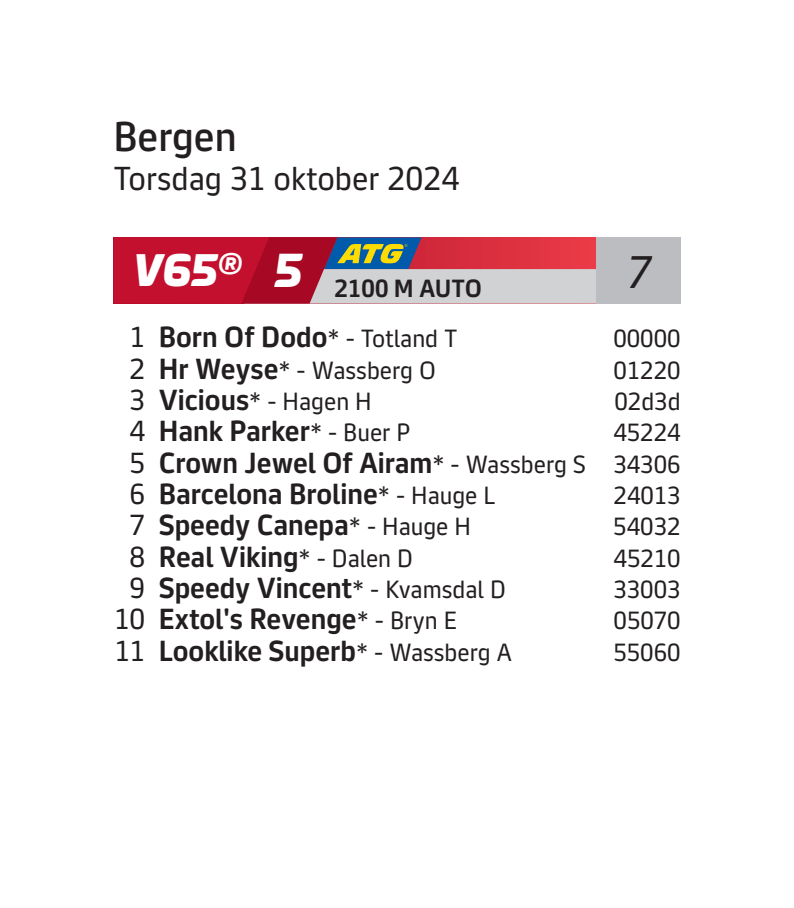
<style>
.page{position:relative;width:794px;height:908px;background:#fff}
.page>*{position:absolute;margin:0;border:0;box-sizing:border-box;transform-origin:0 0}
.t1{font:46px "ATG Rubrik";color:#fff}
.t2{font:44px "ATG Rubrik";color:#fff}
.t3{font:italic 44px "ATG Text";color:#231f20}
.t4{font:500 40px "ATG Text";color:#231f20}
.t5{font:32px "ATG Text";color:#231f20}
.HorseAndRider{font:700 28px "ATG Text";color:#231f20}
.S_REKORD{font:28px "ATG Text";color:#231f20}
.S_REKORD-2{font:24px "ATG Text";color:#231f20}
.HorseAndRider-2{font:24px "ATG Text";color:#231f20}
.t6{font:700 24px "ATG Text";color:#231f20}
.s1{font-weight:400;font-size:24px}
.s2{font-weight:700;font-size:28px}
</style>
<div class="page">
<div style="left:595px;top:237px;width:85px;height:66px;background:#bcbdc0"></div>
<svg style="left:113px;top:237px;width:483px;height:66px;background:#bd5766"></svg>
<p class="t4" style="left:113px;top:113px;width:125px">Bergen</p>
<p class="t5" style="left:113px;top:159px;width:347px">Torsdag 31 oktober 2024</p>
<p class="t2" style="left:134px;top:244px;width:108px">V65®</p>
<p class="t1" style="left:275px;top:243px;width:29px">5</p>
<p class="t6" style="left:334px;top:274px;width:149px">2100 M AUTO</p>
<p class="t3" style="left:626px;top:246px;width:26px">7</p>
<p class="S_REKORD" style="left:129px;top:320px;width:17px">1</p>
<p class="HorseAndRider" style="left:159px;top:320px;width:300px">Born Of Dodo<span class="s1">* - Totland T</span></p>
<p class="S_REKORD-2" style="left:613px;top:324px;width:69px">00000</p>
<p class="S_REKORD" style="left:129px;top:352px;width:17px">2</p>
<p class="HorseAndRider-2" style="left:159px;top:356px;width:279px"><span class="s2">Hr Weyse</span>* - Wassberg O</p>
<p class="S_REKORD-2" style="left:613px;top:356px;width:68px">01220</p>
<p class="S_REKORD" style="left:129px;top:383px;width:17px">3</p>
<p class="HorseAndRider-2" style="left:159px;top:387px;width:214px"><span class="s2">Vicious</span>* - Hagen H</p>
<p class="S_REKORD-2" style="left:614px;top:387px;width:67px">02d3d</p>
<p class="S_REKORD" style="left:129px;top:414px;width:17px">4</p>
<p class="HorseAndRider" style="left:159px;top:414px;width:253px">Hank Parker<span class="s1">* - Buer P</span></p>
<p class="S_REKORD-2" style="left:613px;top:418px;width:69px">45224</p>
<p class="S_REKORD" style="left:129px;top:446px;width:17px">5</p>
<p class="HorseAndRider" style="left:159px;top:445px;width:429px">Crown Jewel Of Airam<span class="s1">* - Wassberg S</span></p>
<p class="S_REKORD-2" style="left:613px;top:449px;width:69px">34306</p>
<p class="S_REKORD" style="left:129px;top:477px;width:17px">6</p>
<p class="HorseAndRider" style="left:159px;top:477px;width:338px">Barcelona Broline<span class="s1">* - Hauge L</span></p>
<p class="S_REKORD-2" style="left:613px;top:481px;width:68px">24013</p>
<p class="S_REKORD" style="left:129px;top:508px;width:17px">7</p>
<p class="HorseAndRider" style="left:159px;top:508px;width:314px">Speedy Canepa<span class="s1">* - Hauge H</span></p>
<p class="S_REKORD-2" style="left:613px;top:512px;width:69px">54032</p>
<p class="S_REKORD" style="left:129px;top:540px;width:17px">8</p>
<p class="HorseAndRider" style="left:159px;top:539px;width:256px">Real Viking<span class="s1">* - Dalen D</span></p>
<p class="S_REKORD-2" style="left:613px;top:543px;width:68px">45210</p>
<p class="S_REKORD" style="left:129px;top:571px;width:17px">9</p>
<p class="HorseAndRider" style="left:159px;top:570px;width:349px">Speedy Vincent<span class="s1">* - Kvamsdal D</span></p>
<p class="S_REKORD-2" style="left:613px;top:575px;width:69px">33003</p>
<p class="S_REKORD" style="left:114px;top:602px;width:33px">10</p>
<p class="HorseAndRider" style="left:159px;top:602px;width:300px">Extol's Revenge<span class="s1">* - Bryn E</span></p>
<p class="S_REKORD-2" style="left:613px;top:606px;width:68px">05070</p>
<p class="S_REKORD" style="left:114px;top:633px;width:32px">11</p>
<p class="HorseAndRider" style="left:159px;top:633px;width:354px">Looklike Superb<span class="s1">* - Wassberg A</span></p>
<p class="S_REKORD-2" style="left:613px;top:637px;width:69px">55060</p>
</div>
